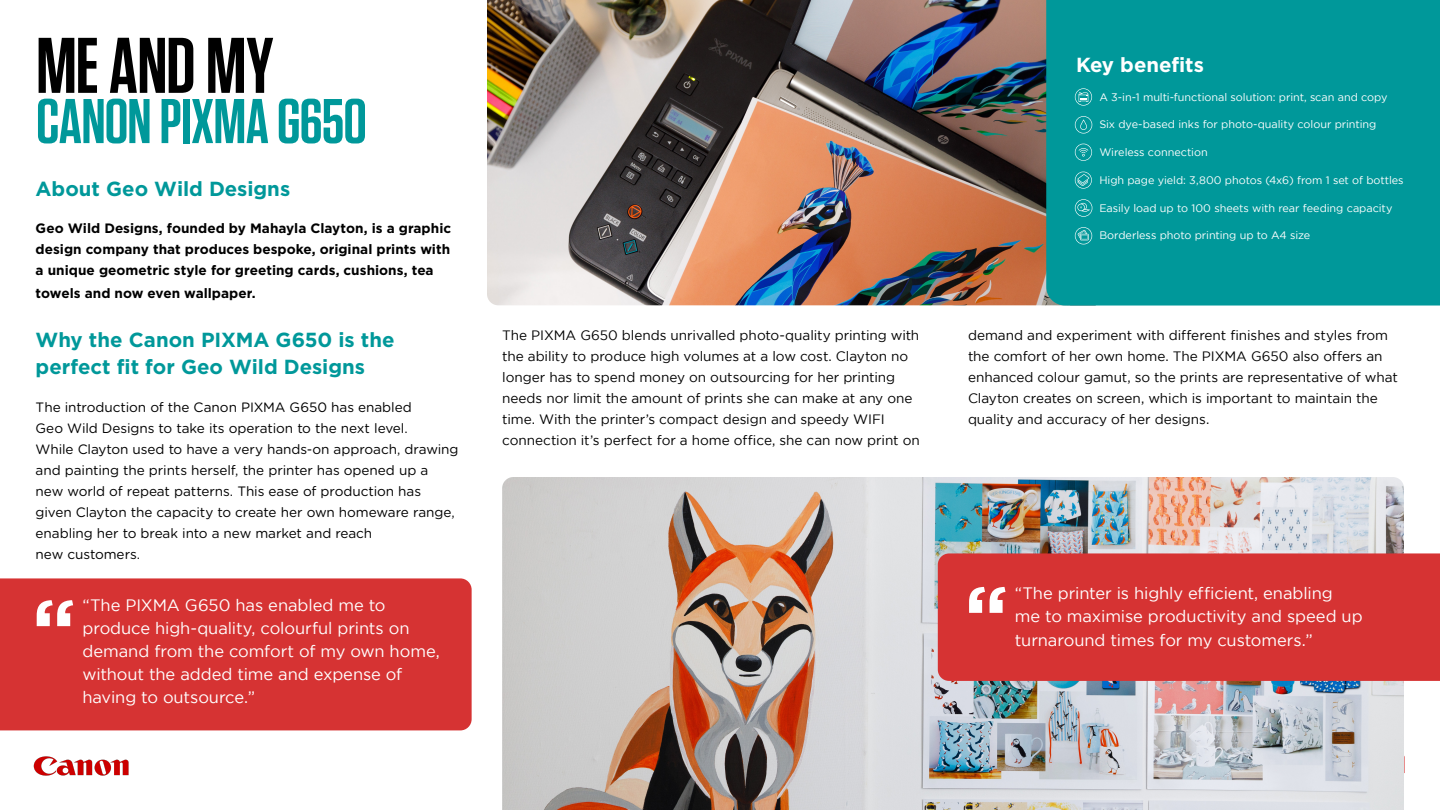
<style>
.page{position:relative;width:1440px;height:810px;background:#fff}
.page>*{position:absolute;margin:0;border:0;box-sizing:border-box;transform-origin:0 0}
.Body_copy{font:700 80.55px "Gotham";color:#fff}
.t1{font:600 78.6px "Tungsten";letter-spacing:-.01em;color:#000}
.t2{font:600 63px "Tungsten";letter-spacing:-.015em;color:#00989a}
.Body_copy-2{font:700 20.33px/27.2px "Gotham";color:#00989a}
.Body_copy-3{font:700 20.33px "Gotham";color:#fff}
.Body_copy-4{font:16.5px/23.1px "Gotham";letter-spacing:-.005em;color:#fff}
.Body_copy-5{font:13.58px/21px "Gotham";letter-spacing:-.005em;color:#000}
.Body_copy-6{font:13.58px/21px "Gotham Rounded";letter-spacing:-.005em;color:#000}
.Body_copy-7{font:700 13.58px/21px "Gotham";color:#000;text-align:justify}
.Body_copy-8{font:10.88px "Gotham";letter-spacing:-.005em;color:#fff}
</style>
<div class="page">
<img style="left:502px;top:477px;width:902px;height:333px">
<img style="left:487px;top:0;width:559px;height:305px">
<div style="left:0;top:578px;width:472px;height:152px;background:#d63333"></div>
<div style="left:938px;top:553px;width:502px;height:128px;background:#d63333"></div>
<div style="left:1046px;top:0;width:394px;height:306px;background:#00989a"></div>
<img style="left:33px;top:756px;width:96px;height:20px">
<svg style="left:1075px;top:116px;width:17px;height:18px"></svg>
<svg style="left:1075px;top:199px;width:17px;height:18px"></svg>
<svg style="left:1075px;top:172px;width:17px;height:17px"></svg>
<svg style="left:1075px;top:88px;width:17px;height:18px"></svg>
<svg style="left:1075px;top:144px;width:17px;height:17px"></svg>
<svg style="left:1075px;top:227px;width:17px;height:17px"></svg>
<p class="t1" style="left:36px;top:24px;width:239px">ME AND MY</p>
<p class="t2" style="left:36px;top:88px;width:332px">CANON PIXMA G650</p>
<p class="Body_copy-2" style="left:36px;top:175px;width:256px">About Geo Wild Designs</p>
<p class="Body_copy-7" style="left:36px;top:217px;width:417px">Geo Wild Designs, founded by Mahayla Clayton, is a graphic design company that produces bespoke, original prints with a unique geometric style for greeting cards, cushions, tea</p>
<p class="Body_copy-7" style="left:36px;top:282px;width:221px">towels and now even wallpaper.</p>
<p class="Body_copy-2" style="left:36px;top:326px;width:361px">Why the Canon PIXMA G650 is the perfect fit for Geo Wild Designs</p>
<p class="Body_copy-6" style="left:36px;top:396px;width:424px">The introduction of the Canon PIXMA G650 has enabled<br>Geo Wild Designs to take its operation to the next level.<br>While Clayton used to have a very hands-on approach, drawing and painting the prints herself, the printer has opened up a new world of repeat patterns. This ease of production has given Clayton the capacity to create her own homeware range, enabling her to break into a new market and reach<br>new customers.</p>
<p class="Body_copy-3" style="left:1076px;top:53px;width:130px">Key benefits</p>
<p class="Body_copy-8" style="left:1099px;top:91px;width:290px">A 3-in-1 multi-functional solution: print, scan and copy</p>
<p class="Body_copy-8" style="left:1099px;top:119px;width:279px">Six dye-based inks for photo-quality colour printing</p>
<p class="Body_copy-8" style="left:1099px;top:146px;width:110px">Wireless connection</p>
<p class="Body_copy-8" style="left:1099px;top:174px;width:306px">High page yield: 3,800 photos (4x6) from 1 set of bottles</p>
<p class="Body_copy-8" style="left:1099px;top:202px;width:295px">Easily load up to 100 sheets with rear feeding capacity</p>
<p class="Body_copy-8" style="left:1099px;top:230px;width:212px">Borderless photo printing up to A4 size</p>
<p class="Body_copy-5" style="left:502px;top:325px;width:419px">The PIXMA G650 blends unrivalled photo-quality printing with the ability to produce high volumes at a low cost. Clayton no longer has to spend money on outsourcing for her printing needs nor limit the amount of prints she can make at any one time. With the printer’s compact design and speedy WIFI connection it’s perfect for a home office, she can now print on</p>
<p class="Body_copy-5" style="left:968px;top:325px;width:431px">demand and experiment with different finishes and styles from the comfort of her own home. The PIXMA G650 also offers an enhanced colour gamut, so the prints are representative of what Clayton creates on screen, which is important to maintain the quality and accuracy of her designs.</p>
<p class="Body_copy" style="left:32px;top:582px;width:45px">“</p>
<p class="Body_copy" style="left:964px;top:569px;width:45px">“</p>
<p class="Body_copy-4" style="left:82px;top:593px;width:359px">“The PIXMA G650 has enabled me to produce high-quality, colourful prints on demand from the comfort of my own home, without the added time and expense of having to outsource.”</p>
<p class="Body_copy-4" style="left:1015px;top:582px;width:349px">“The printer is highly efficient, enabling<br>me to maximise productivity and speed up</p>
<p class="Body_copy-4" style="left:1015px;top:628px;width:299px">turnaround times for my customers.”</p>
</div>
